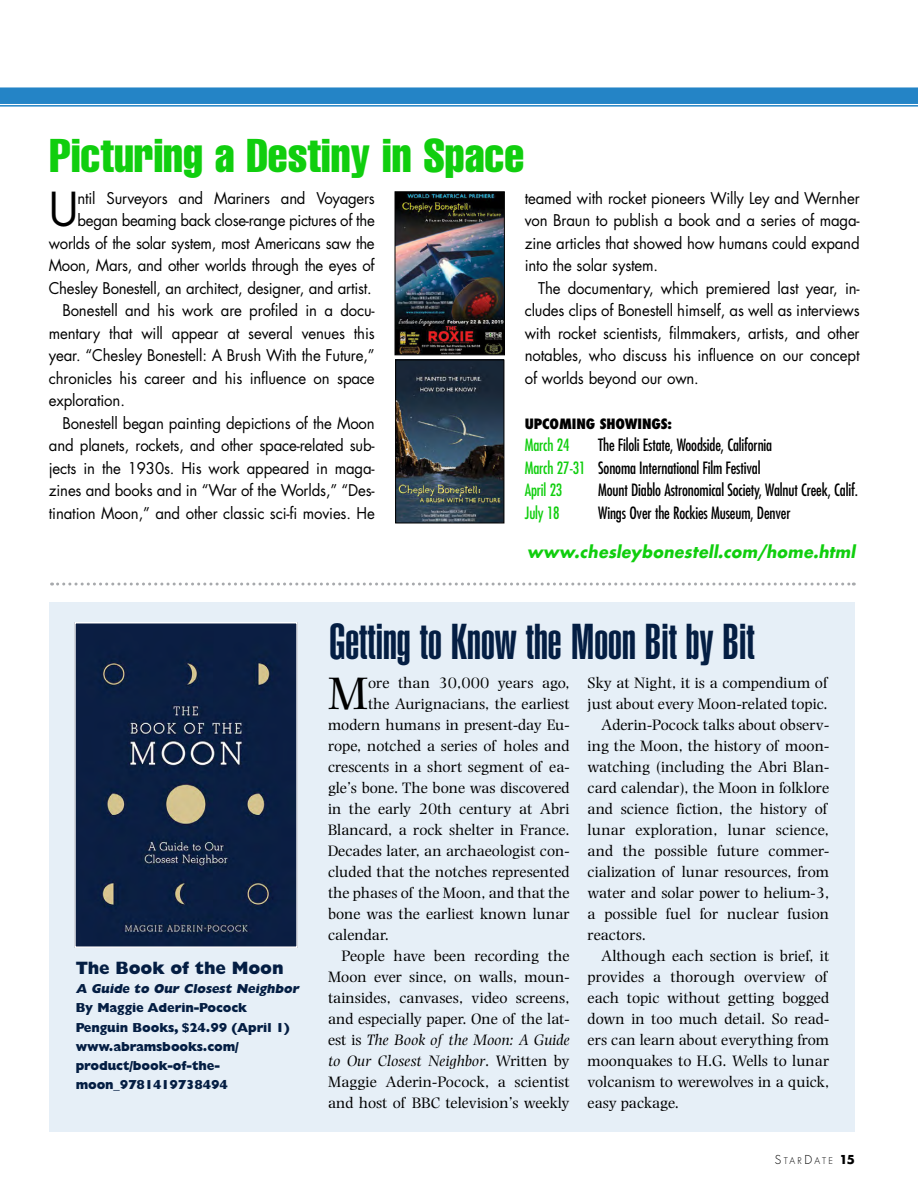
<style>
.page{position:relative;width:918px;height:1188px;background:#fff}
.page>*{position:absolute;margin:0;border:0;box-sizing:border-box;transform-origin:0 0}
.t1{font:900 extra-condensed 49.5px "Helvetica";color:#041e43}
.t2{font:47.55px "Photina";color:#000}
.t3{font:extra-condensed 46.5px "Helvetica";color:#10ce0e}
.t4{font:45.6px "Futura";color:#000;scale:.95 1}
.t5{font:800 18px "Gill Sans";letter-spacing:-.01em;color:#041e43;scale:.95 1}
.t6{font:condensed 16.5px/22.5px "Futura";letter-spacing:-.01em;color:#000;scale:.95 1}
.t7{font:italic 700 16.5px "Futura";color:#10ce0e;scale:.95 1}
.t8{font:condensed 16.5px "Futura";letter-spacing:-.01em;color:#10ce0e;scale:.95 1}
.t9{font:15.75px "Photina";color:#000}
.t10{font:15.75px/22.5px "Futura";letter-spacing:-.01em;color:#000;text-align:justify;scale:.95 1}
.t11{font:italic 15.75px "Photina";color:#000}
.t12{font:800 condensed 13.8px "Futura";letter-spacing:-.01em;color:#000;scale:1.08 1}
.t13{font:800 13.2px/19px "Gill Sans";letter-spacing:-.01em;color:#041e43;scale:.95 1}
.t14{font:italic 800 13.2px "Gill Sans";color:#041e43;scale:.95 1}
.t15{font:300 9px "Futura";letter-spacing:.225em;color:#000}
.s1{color:#10ce0e}
.s2{font-style:normal}
.s3{font-size:12px}
.s4{font-weight:700;font-size:12px}
</style>
<div class="page">
<div style="left:49px;top:603px;width:806px;height:529px;background:#e6eff7"></div>
<hr style="left:0;top:105px;width:918px;height:2px;background:#2484c6">
<div style="left:0;top:87px;width:918px;height:17px;background:#2484c6"></div>
<svg style="left:52px;top:583px;width:802px;height:3px"></svg>
<img style="left:77px;top:625px;width:218px;height:320px">
<div style="left:74px;top:622px;width:224px;height:326px;border:2px solid #fff"></div>
<img style="left:397px;top:194px;width:106px;height:159px">
<div style="left:395px;top:192px;width:110px;height:163px;border:1px solid #000"></div>
<img style="left:397px;top:362px;width:105px;height:159px">
<div style="left:395px;top:360px;width:109px;height:163px;border:1px solid #000"></div>
<h3 class="t3" style="left:49px;top:126px;width:476px">Picturing a Destiny in Space</h3>
<h3 class="t4" style="left:49px;top:178px;width:33px">U</h3>
<p class="t10" style="left:78px;top:187px;width:314px">ntil Surveyors and Mariners and Voyagers</p>
<p class="t10" style="left:78px;top:209px;width:314px">began beaming back close-range pictures of the</p>
<p class="t10" style="left:49px;top:232px;width:345px">worlds of the solar system, most Americans saw the</p>
<p class="t10" style="left:49px;top:254px;width:345px">Moon, Mars, and other worlds through the eyes of</p>
<p class="t10" style="left:49px;top:277px;width:341px">Chesley Bonestell, an architect, designer, and artist.</p>
<p class="t10" style="left:62px;top:299px;width:330px">Bonestell and his work are profiled in a docu-</p>
<p class="t10" style="left:49px;top:322px;width:345px">mentary that will appear at several venues this</p>
<p class="t10" style="left:49px;top:344px;width:345px">year. “Chesley Bonestell: A Brush With the Future,”</p>
<p class="t10" style="left:49px;top:367px;width:345px">chronicles his career and his influence on space</p>
<p class="t10" style="left:49px;top:389px;width:82px">exploration.</p>
<p class="t10" style="left:62px;top:412px;width:330px">Bonestell began painting depictions of the Moon</p>
<p class="t10" style="left:49px;top:434px;width:345px">and planets, rockets, and other space-related sub-</p>
<p class="t10" style="left:49px;top:457px;width:345px">jects in the 1930s. His work appeared in maga-</p>
<p class="t10" style="left:49px;top:479px;width:345px">zines and books and in “War of the Worlds,” “Des-</p>
<p class="t10" style="left:49px;top:502px;width:345px">tination Moon,” and other classic sci-fi movies. He</p>
<p class="t10" style="left:525px;top:187px;width:354px">teamed with rocket pioneers Willy Ley and Wernher von Braun to publish a book and a series of maga&shy;zine articles that showed how humans could expand into the solar system.</p>
<p class="t10" style="left:525px;top:277px;width:354px;text-indent:13px">The documentary, which premiered last year, in&shy;cludes clips of Bonestell himself, as well as interviews with rocket scientists, filmmakers, artists, and other notables, who discuss his influence on our concept of worlds beyond our own.</p>
<p class="t12" style="left:525px;top:414px;width:138px">UPCOMING SHOWINGS:</p>
<p class="t8" style="left:525px;top:435px;width:49px">March 24</p>
<p class="t6" style="left:525px;top:434px;width:262px;text-indent:74px">The Filoli Estate, Woodside, California<br><span class="s1">March 27-31</span> Sonoma International Film Festival<br><span class="s1">April 23</span></p>
<p class="t6" style="left:598px;top:479px;width:275px">Mount Diablo Astronomical Society, Walnut Creek, Calif.</p>
<p class="t8" style="left:525px;top:502px;width:38px">July 18</p>
<p class="t6" style="left:598px;top:501px;width:204px">Wings Over the Rockies Museum, Denver</p>
<p class="t7" style="left:527px;top:540px;width:351px">www.chesleybonestell.com/home.html</p>
<p class="t5" style="left:76px;top:958px;width:220px">The Book of the Moon</p>
<p class="t14" style="left:76px;top:981px;width:239px">A Guide to Our Closest Neighbor</p>
<p class="t13" style="left:76px;top:998px;width:227px">By Maggie Aderin-Pocock<br>Penguin Books, $24.99 (April 1) www.abramsbooks.com/ product/book-of-the&shy;moon_9781419738494</p>
<h1 class="t1" style="left:329px;top:613px;width:427px">Getting to Know the Moon Bit by Bit</h1>
<h2 class="t2" style="left:328px;top:666px;width:41px">M</h2>
<p class="t9" style="left:368px;top:674px;width:203px">ore than 30,000 years ago,</p>
<p class="t9" style="left:368px;top:695px;width:203px">the Aurignacians, the earliest</p>
<p class="t9" style="left:328px;top:716px;width:243px">modern humans in present-day Eu-</p>
<p class="t9" style="left:328px;top:737px;width:243px">rope, notched a series of holes and</p>
<p class="t9" style="left:328px;top:758px;width:243px">crescents in a short segment of ea-</p>
<p class="t9" style="left:328px;top:779px;width:243px">gle’s bone. The bone was discovered</p>
<p class="t9" style="left:328px;top:800px;width:243px">in the early 20th century at Abri</p>
<p class="t9" style="left:328px;top:821px;width:243px">Blancard, a rock shelter in France.</p>
<p class="t9" style="left:328px;top:842px;width:243px">Decades later, an archaeologist con-</p>
<p class="t9" style="left:328px;top:863px;width:243px">cluded that the notches represented</p>
<p class="t9" style="left:328px;top:884px;width:243px">the phases of the Moon, and that the</p>
<p class="t9" style="left:328px;top:905px;width:243px">bone was the earliest known lunar</p>
<p class="t9" style="left:328px;top:926px;width:62px">calendar.</p>
<p class="t9" style="left:342px;top:947px;width:229px">People have been recording the</p>
<p class="t9" style="left:328px;top:968px;width:243px">Moon ever since, on walls, moun-</p>
<p class="t9" style="left:328px;top:989px;width:243px">tainsides, canvases, video screens,</p>
<p class="t9" style="left:328px;top:1010px;width:243px">and especially paper. One of the lat-</p>
<p class="t11" style="left:328px;top:1031px;width:243px"><span class="s2">est is</span> The Book of the Moon: A Guide</p>
<p class="t11" style="left:328px;top:1052px;width:243px">to Our Closest Neighbor<span class="s2">. Written by</span></p>
<p class="t9" style="left:328px;top:1073px;width:243px">Maggie Aderin-Pocock, a scientist</p>
<p class="t9" style="left:328px;top:1094px;width:243px">and host of BBC television’s weekly</p>
<p class="t9" style="left:588px;top:674px;width:241px">Sky at Night, it is a compendium of</p>
<p class="t9" style="left:588px;top:695px;width:242px">just about every Moon-related topic.</p>
<p class="t9" style="left:601px;top:716px;width:230px">Aderin-Pocock talks about observ-</p>
<p class="t9" style="left:588px;top:737px;width:243px">ing the Moon, the history of moon-</p>
<p class="t9" style="left:588px;top:758px;width:243px">watching (including the Abri Blan-</p>
<p class="t9" style="left:588px;top:779px;width:243px">card calendar), the Moon in folklore</p>
<p class="t9" style="left:588px;top:800px;width:241px">and science fiction, the history of</p>
<p class="t9" style="left:588px;top:821px;width:243px">lunar exploration, lunar science,</p>
<p class="t9" style="left:588px;top:842px;width:243px">and the possible future commer-</p>
<p class="t9" style="left:588px;top:863px;width:243px">cialization of lunar resources, from</p>
<p class="t9" style="left:588px;top:884px;width:243px">water and solar power to helium-3,</p>
<p class="t9" style="left:588px;top:905px;width:243px">a possible fuel for nuclear fusion</p>
<p class="t9" style="left:588px;top:926px;width:60px">reactors.</p>
<p class="t9" style="left:601px;top:947px;width:230px">Although each section is brief, it</p>
<p class="t9" style="left:588px;top:968px;width:241px">provides a thorough overview of</p>
<p class="t9" style="left:588px;top:989px;width:243px">each topic without getting bogged</p>
<p class="t9" style="left:588px;top:1010px;width:243px">down in too much detail. So read-</p>
<p class="t9" style="left:588px;top:1031px;width:243px">ers can learn about everything from</p>
<p class="t9" style="left:588px;top:1052px;width:243px">moonquakes to H.G. Wells to lunar</p>
<p class="t9" style="left:588px;top:1073px;width:243px">volcanism to werewolves in a quick,</p>
<p class="t9" style="left:588px;top:1094px;width:93px">easy package.</p>
<p class="t15" style="left:775px;top:1155px;width:82px"><span class="s3">S</span>TAR<span class="s3">D</span>ATE <span class="s4">15</span></p>
</div>
